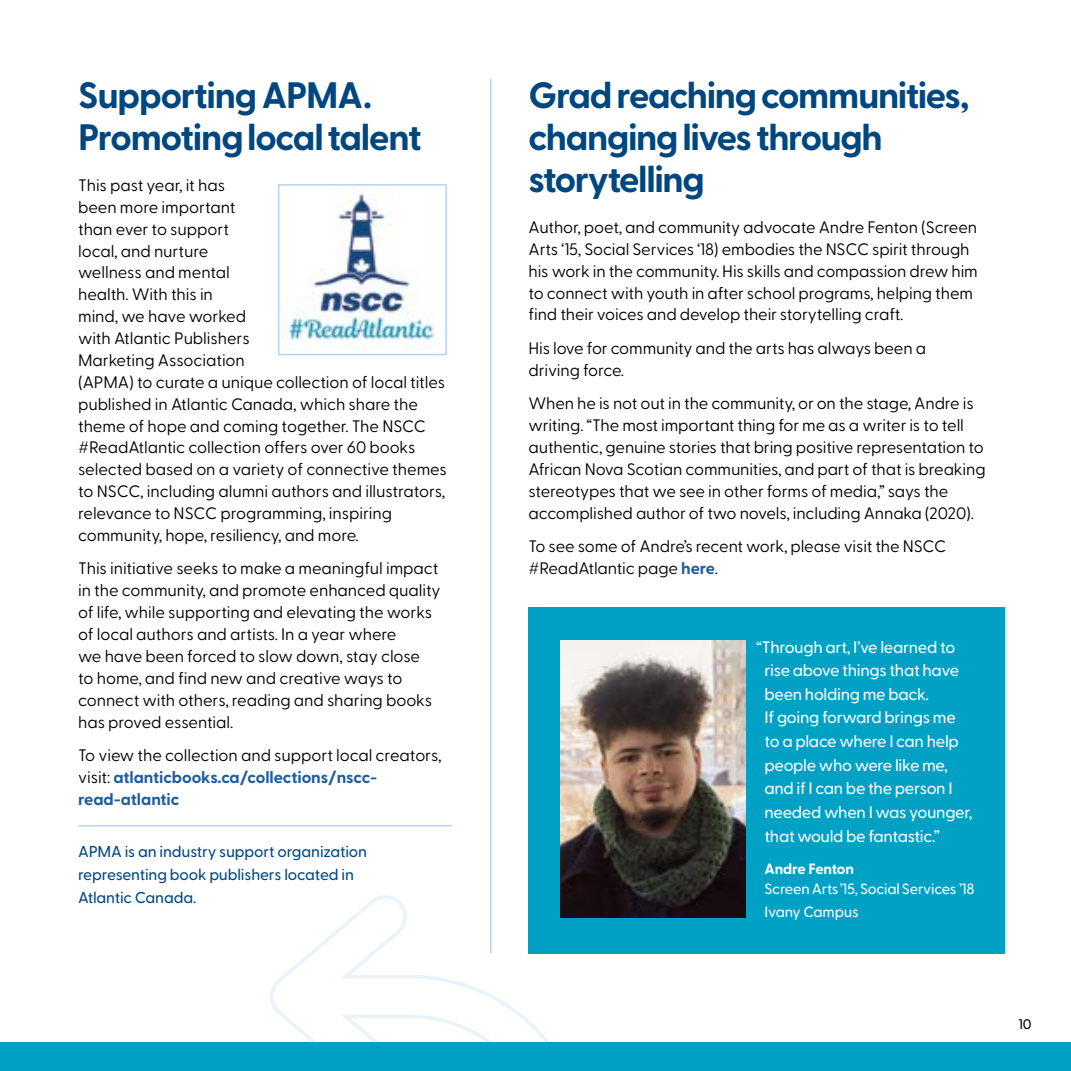
<style>
.page{position:relative;width:1071px;height:1071px;background:#fff}
.page>*{position:absolute;margin:0;border:0;box-sizing:border-box;transform-origin:0 0}
._2021_Heads{font:700 36.75px/42px "Greycliff CF";letter-spacing:-.04em;color:#004780}
._2021_Body{font:16.62px/21.9px "Greycliff CF";letter-spacing:-.01em;color:#000}
._2021_Pull_Quote{font:500 16.62px/23.6px "Greycliff CF";letter-spacing:-.02em;color:#fff}
._2021_Body-2{font:500 15.75px/22.8px "Greycliff CF";letter-spacing:-.01em;color:#004780}
.CFS_Body{font:500 14.88px/20.1px "Greycliff CF";letter-spacing:-.015em;color:#fff}
.t1{font:500 14px "Greycliff CF";color:#000}
.s1{font-weight:700;color:#215e9e}
.s2{font-size:16.1px}
.s3{font-weight:700}
</style>
<div class="page">
<div style="left:0;top:1042px;width:1071px;height:29px;background:#00a1c5"></div>
<hr style="left:490px;top:79px;width:1px;height:874px;background:#b5d3ef">
<hr style="left:78px;top:825px;width:374px;height:1px;background:#b5d3ef">
<div style="left:528px;top:607px;width:477px;height:346px;background:#00a1c5"></div>
<img style="left:561px;top:641px;width:185px;height:276px">
<img style="left:281px;top:193px;width:154px;height:156px">
<div style="left:278px;top:184px;width:169px;height:171px;border:2px solid #b5d3ef"></div>
<svg style="left:270px;top:890px;width:288px;height:152px"></svg>
<p class="_2021_Heads" style="left:78px;top:75px;width:345px">Supporting APMA.<br>Promoting local talent</p>
<p class="_2021_Body" style="left:78px;top:174px;width:370px">This past year, it has<br>been more important<br>than ever to support<br>local, and nurture<br>wellness and mental<br>health. With this in<br>mind, we have worked<br>with Atlantic Publishers<br>Marketing Association<br>(APMA) to curate a unique collection of local titles published in Atlantic Canada, which share the theme of hope and coming together. The NSCC #ReadAtlantic collection offers over 60 books selected based on a variety of connective themes to NSCC, including alumni authors and illustrators, relevance to NSCC programming, inspiring community, hope, resiliency, and more.</p>
<p class="_2021_Body" style="left:78px;top:558px;width:364px">This initiative seeks to make a meaningful impact in the community, and promote enhanced quality of life, while supporting and elevating the works of local authors and artists. In a year where<br>we have been forced to slow down, stay close<br>to home, and find new and creative ways to connect with others, reading and sharing books has proved essential.</p>
<p class="_2021_Body" style="left:78px;top:744px;width:365px">To view the collection and support local creators, visit: <span class="s1">atlanticbooks.ca/collections/nscc&shy;read-atlantic</span></p>
<p class="_2021_Body-2" style="left:78px;top:841px;width:290px">APMA is an industry support organization representing book publishers located in<br>Atlantic Canada.</p>
<p class="_2021_Heads" style="left:528px;top:75px;width:443px">Grad reaching communities, changing lives through storytelling</p>
<p class="_2021_Body" style="left:528px;top:216px;width:451px">Author, poet, and community advocate Andre Fenton (Screen Arts ‘15, Social Services ‘18) embodies the NSCC spirit through his work in the community. His skills and compassion drew him to connect with youth in after school programs, helping them find their voices and develop their storytelling craft.</p>
<p class="_2021_Body" style="left:528px;top:337px;width:399px">His love for community and the arts has always been a driving force.</p>
<p class="_2021_Body" style="left:528px;top:393px;width:459px">When he is not out in the community, or on the stage, Andre is writing. “The most important thing for me as a writer is to tell authentic, genuine stories that bring positive representation to African Nova Scotian communities, and part of that is breaking stereotypes that we see in other forms of media,” says the accomplished author of two novels, including Annaka (2020).</p>
<p class="_2021_Body" style="left:528px;top:536px;width:419px">To see some of Andre’s recent work, please visit the NSCC #ReadAtlantic page <span class="s1">here</span>.</p>
<p class="_2021_Pull_Quote" style="left:764px;top:635px;width:210px;text-indent:-8px"><span class="s2">“</span>Through art, I’ve learned to rise above things that have been holding me back.<br>If going forward brings me to a place where I can help people who were like me, and if I can be the person I needed when I was younger, that would be fantastic.”</p>
<p class="CFS_Body" style="left:764px;top:859px;width:212px"><span class="s3">Andre Fenton<br></span>Screen Arts ’15, Social Services ’18</p>
<p class="CFS_Body" style="left:764px;top:902px;width:96px">Ivany Campus</p>
<p class="t1" style="left:1018px;top:1016px;width:15px">10</p>
</div>
